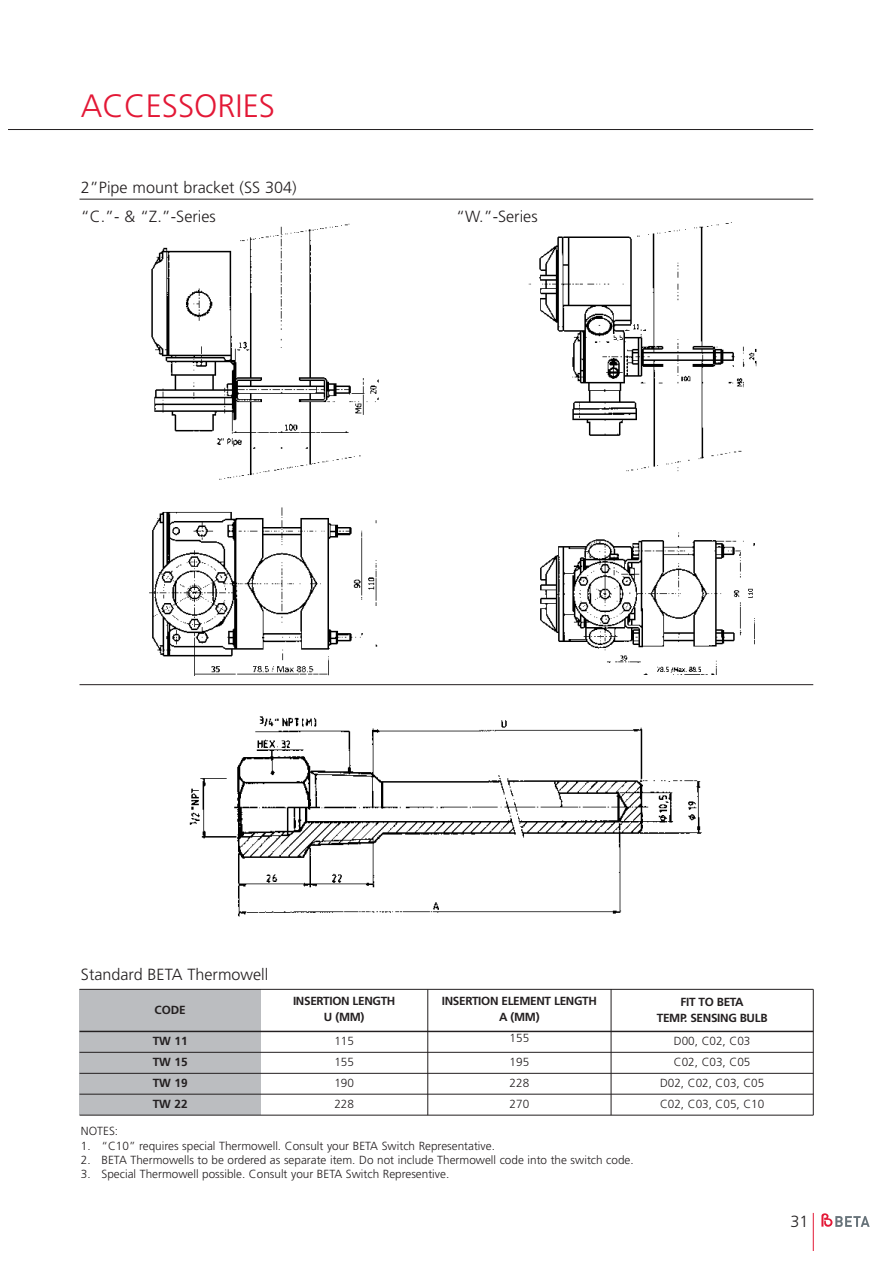
<style>
.page{position:relative;width:893px;height:1263px;background:#fff}
.page>*{position:absolute;margin:0;border:0;box-sizing:border-box;transform-origin:0 0}
.t1{font:300 32.4px "Frutiger";color:#e31836}
.t2{font:300 16.2px "Frutiger";color:#231f20}
.t3{font:300 11.7px/21px "Frutiger";color:#231f20}
.t4{font:700 11.7px/16.2px "Frutiger";letter-spacing:-.03em;color:#231f20;text-align:center}
</style>
<div class="page">
<hr style="left:9px;top:129px;width:804px;height:1px;background:#231f20">
<hr style="left:812px;top:1213px;width:1px;height:37px;background:#e31836">
<svg style="left:821px;top:1213px;width:48px;height:14px"></svg>
<div style="left:79px;top:989px;width:182px;height:126px;background:#bbbdc0"></div>
<hr style="left:79px;top:1052px;width:734px;height:1px;background:#231f20">
<hr style="left:79px;top:1031px;width:734px;height:1px;background:#231f20">
<hr style="left:79px;top:989px;width:734px;height:1px;background:#231f20">
<hr style="left:79px;top:1073px;width:734px;height:1px;background:#231f20">
<hr style="left:79px;top:1094px;width:734px;height:1px;background:#231f20">
<hr style="left:427px;top:989px;width:1px;height:126px;background:#231f20">
<hr style="left:610px;top:989px;width:1px;height:126px;background:#231f20">
<img style="left:189px;top:716px;width:513px;height:201px">
<img style="left:149px;top:223px;width:230px;height:453px">
<img style="left:528px;top:222px;width:229px;height:453px">
<hr style="left:79px;top:199px;width:734px;height:1px;background:#231f20">
<hr style="left:79px;top:684px;width:734px;height:1px;background:#231f20">
<hr style="left:812px;top:989px;width:1px;height:126px;background:#231f20">
<div style="left:79px;top:209px;width:155px;height:26px;background:#fff"></div>
<div style="left:454px;top:209px;width:155px;height:26px;background:#fff"></div>
<hr style="left:79px;top:1115px;width:734px;height:1px;background:#231f20">
<h1 class="t1" style="left:81px;top:93px;width:196px">ACCESSORIES</h1>
<h2 class="t2" style="left:81px;top:181px;width:217px">2”Pipe mount bracket (SS 304)</h2>
<h2 class="t2" style="left:81px;top:210px;width:136px">“C.”- &amp; “Z.”-Series</h2>
<h2 class="t2" style="left:456px;top:210px;width:83px">“W.”-Series</h2>
<h2 class="t2" style="left:81px;top:967px;width:189px">Standard BETA Thermowell</h2>
<p class="t4" style="left:154px;top:1003px;width:33px">CODE</p>
<p class="t4" style="left:293px;top:994px;width:104px">INSERTION LENGTH<br>U (MM)</p>
<p class="t4" style="left:442px;top:994px;width:156px">INSERTION ELEMENT LENGTH<br>A (MM)</p>
<p class="t4" style="left:656px;top:994px;width:112px">FIT TO BETA<br>TEMP. SENSING BULB</p>
<p class="t4" style="left:153px;top:1031px;width:36px;line-height:21px;text-align:justify">TW 11<br>TW 15<br>TW 19</p>
<p class="t3" style="left:509px;top:1026px;width:21px;line-height:24.3px">155<br>195</p>
<p class="t3" style="left:660px;top:1031px;width:106px;text-align:center">D00, C02, C03<br>C02, C03, C05<br>D02, C02, C03, C05</p>
<p class="t3" style="left:334px;top:1031px;width:21px">115<br>155</p>
<p class="t3" style="left:334px;top:1073px;width:21px">190</p>
<p class="t3" style="left:509px;top:1073px;width:21px">228</p>
<p class="t4" style="left:153px;top:1097px;width:36px">TW 22</p>
<p class="t3" style="left:334px;top:1094px;width:21px">228</p>
<p class="t3" style="left:509px;top:1094px;width:21px">270</p>
<p class="t3" style="left:660px;top:1094px;width:106px">C02, C03, C05, C10</p>
<p class="t3" style="left:81px;top:1122px;width:39px">NOTES:</p>
<p class="t3" style="left:81px;top:1136px;width:415px">1. “C10” requires special Thermowell. Consult your BETA Switch Representative.</p>
<p class="t3" style="left:81px;top:1150px;width:554px">2. BETA Thermowells to be ordered as separate item. Do not include Thermowell code into the switch code.</p>
<p class="t3" style="left:81px;top:1164px;width:370px">3. Special Thermowell possible. Consult your BETA Switch Representive.</p>
<h2 class="t2" style="left:790px;top:1214px;width:19px">31</h2>
</div>
